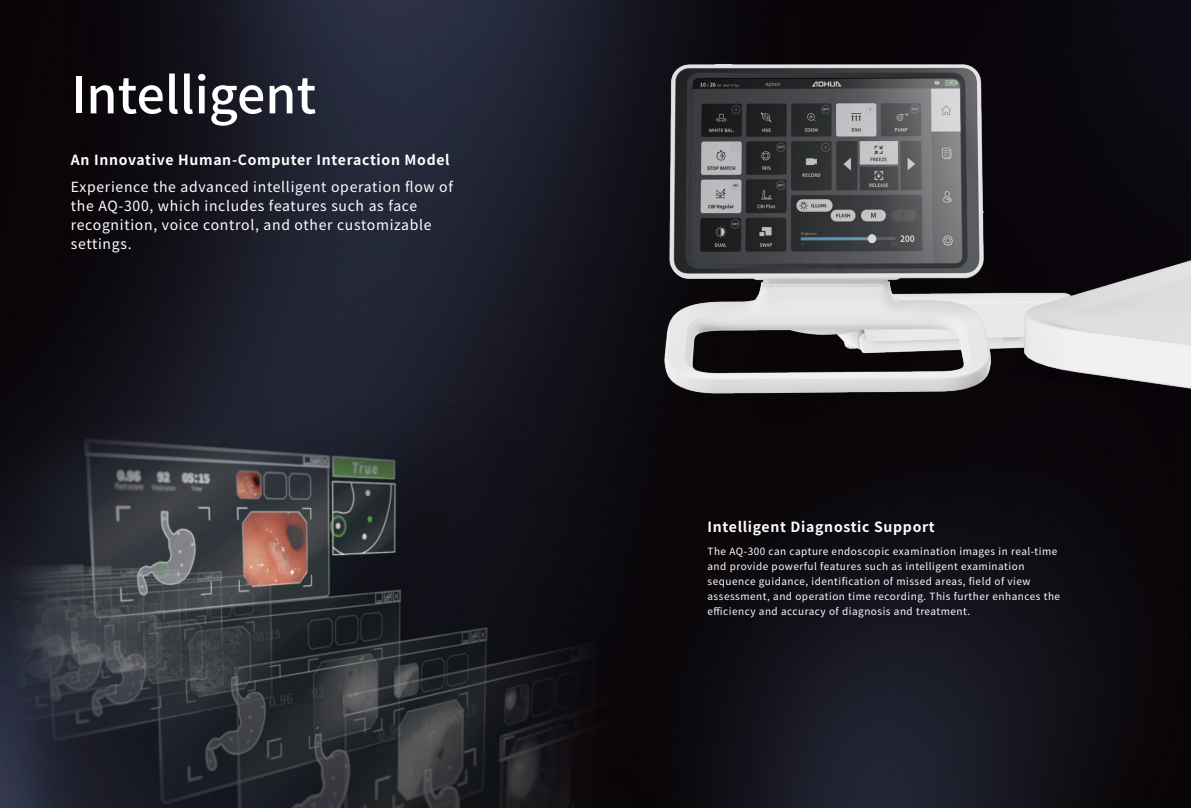
<style>
.page{position:relative;width:1191px;height:808px;background:#fff}
.page>*{position:absolute;margin:0;border:0;box-sizing:border-box;transform-origin:0 0}
.t1{font:500 50px "Source Han Sans CN";color:#fff}
.t2{font:14px/19px "Source Han Sans CN";letter-spacing:.05em;color:#fff}
.t3{font:700 14px "Source Han Sans CN";letter-spacing:.05em;color:#fff}
.t4{font:10px/15px "Source Han Sans CN";letter-spacing:.05em;color:#fff}
</style>
<div class="page">
<img style="left:0;top:0;width:1191px;height:808px">
<img style="left:461px;top:28px;width:730px;height:415px">
<img style="left:0;top:404px;width:718px;height:404px">
<h1 class="t1" style="left:71px;top:67px;width:247px">Intelligent</h1>
<h2 class="t3" style="left:71px;top:152px;width:380px">An Innovative Human-Computer Interaction Model</h2>
<h2 class="t2" style="left:71px;top:177px;width:383px">Experience the advanced intelligent operation flow of the AQ-300, which includes features such as face recognition, voice control, and other customizable settings.</h2>
<h2 class="t3" style="left:707px;top:519px;width:229px">Intelligent Diagnostic Support</h2>
<p class="t4" style="left:707px;top:544px;width:354px">The AQ-300 can capture endoscopic examination images in real-time and provide powerful features such as intelligent examination sequence guidance, identification of missed areas, field of view assessment, and operation time recording. This further enhances the efficiency and accuracy of diagnosis and treatment.</p>
</div>
